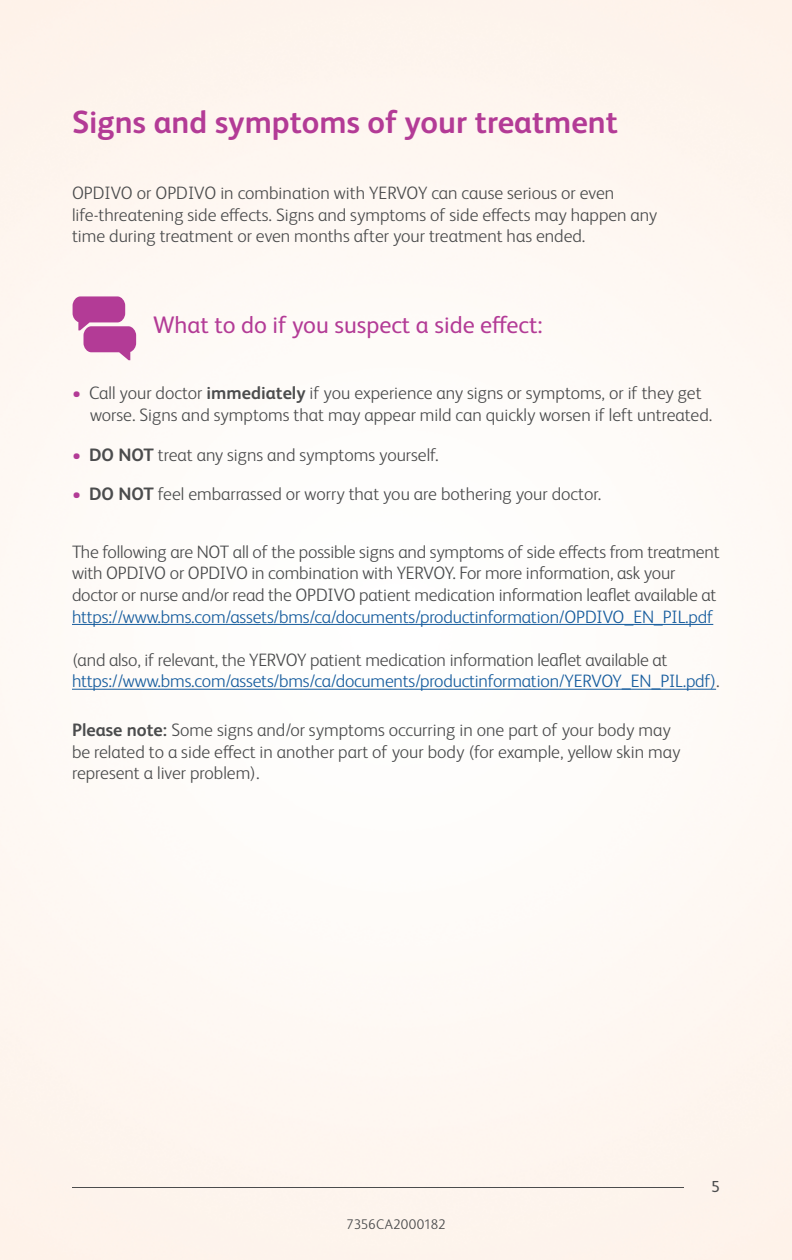
<style>
.page{position:relative;width:792px;height:1260px;background:#fff}
.page>*{position:absolute;margin:0;border:0;box-sizing:border-box;transform-origin:0 0}
.t1{font:700 32px "BMS Humanity";color:#b33b96}
.t2{font:24px "BMS Humanity";color:#b33b96}
.t3{font:300 18px/21.6px "BMS Humanity";color:#4b4c4d}
.t4{font:300 18px/21.6px "BMS Humanity";letter-spacing:-.01em;color:#175d9e}
.t5{font:16px "BMS Humanity";color:#4b4c4d}
.t6{font:300 14px "BMS Humanity";color:#4b4c4d}
.s1{color:#b33b96}
.s2{font-weight:700}
.s3{color:#4b4c4d}
</style>
<div class="page">
<hr style="left:72px;top:1187px;width:612px;height:1px;background:#4b4c4d">
<hr style="left:72px;top:624px;width:641px;height:1px;background:#175d9e">
<hr style="left:72px;top:689px;width:644px;height:1px;background:#175d9e">
<svg style="left:73px;top:296px;width:63px;height:64px"></svg>
<h1 class="t1" style="left:72px;top:99px;width:548px">Signs and symptoms of your treatment</h1>
<p class="t3" style="left:72px;top:181px;width:587px">OPDIVO or OPDIVO in combination with YERVOY can cause serious or even life-threatening side effects. Signs and symptoms of side effects may happen any time during treatment or even months after your treatment has ended.</p>
<h2 class="t2" style="left:153px;top:307px;width:391px">What to do if you suspect a side effect:</h2>
<p class="t3" style="left:90px;top:381px;width:624px;text-indent:-18px"><span class="s1">•</span> Call your doctor <span class="s2">immediately</span> if you experience any signs or symptoms, or if they get worse. Signs and symptoms that may appear mild can quickly worsen if left untreated.</p>
<p class="t3" style="left:72px;top:443px;width:368px"><span class="s1">•</span> <span class="s2">DO NOT</span> treat any signs and symptoms yourself.</p>
<p class="t3" style="left:72px;top:482px;width:531px"><span class="s1">•</span> <span class="s2">DO NOT</span> feel embarrassed or worry that you are bothering your doctor.</p>
<p class="t3" style="left:72px;top:540px;width:649px">The following are NOT all of the possible signs and symptoms of side effects from treatment with OPDIVO or OPDIVO in combination with YERVOY. For more information, ask your doctor or nurse and/or read the OPDIVO patient medication information leaflet available at</p>
<p class="t4" style="left:72px;top:605px;width:643px">https://www.bms.com/assets/bms/ca/documents/productinformation/OPDIVO_EN_PIL.pdf</p>
<p class="t4" style="left:72px;top:648px;width:649px"><span class="s3">(and also, if relevant, the YERVOY patient medication information leaflet available at </span>https://www.bms.com/assets/bms/ca/documents/productinformation/YERVOY_EN_PIL.pdf)<span class="s3">.</span></p>
<p class="t3" style="left:72px;top:718px;width:610px"><span class="s2">Please note:</span> Some signs and/or symptoms occurring in one part of your body may be related to a side effect in another part of your body (for example, yellow skin may represent a liver problem).</p>
<p class="t6" style="left:346px;top:1214px;width:101px">7356CA2000182</p>
<p class="t5" style="left:711px;top:1175px;width:10px">5</p>
</div>
